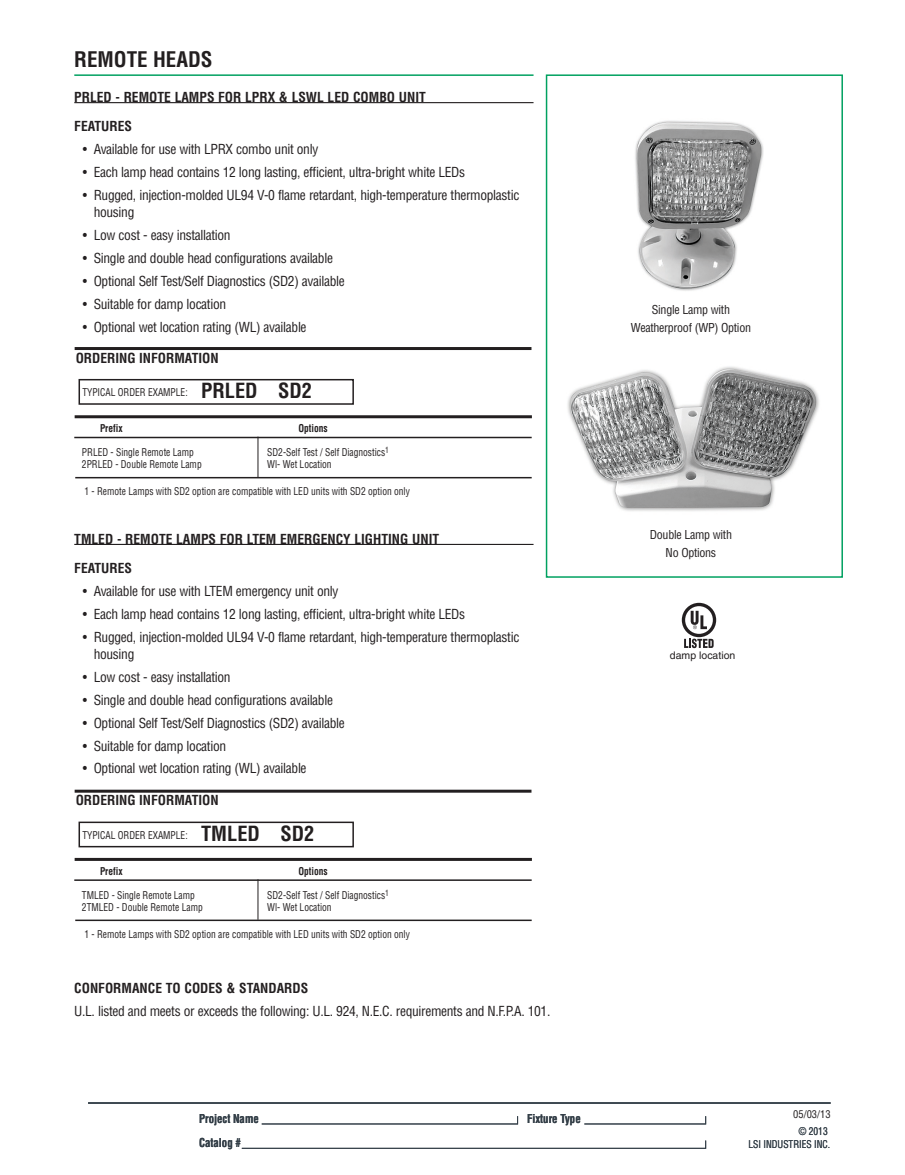
<style>
.page{position:relative;width:905px;height:1175px;background:#fff}
.page>*{position:absolute;margin:0;border:0;box-sizing:border-box;transform-origin:0 0}
.t1{font:700 condensed 21px "Helvetica";color:#231f20}
.t2{font:700 condensed 20.4px "Helvetica";color:#231f20}
.t3{font:condensed 13.5px/16.5px "Helvetica";letter-spacing:-.025em;color:#231f20;scale:.95 1}
.t4{font:700 condensed 13.5px "Helvetica";color:#231f20}
.t5{font:condensed 13.5px "Helvetica";letter-spacing:-.025em;color:#231f20}
.t6{font:condensed 12px/18.5px "Helvetica";letter-spacing:-.025em;color:#231f20;text-align:center}
.t7{font:700 condensed 12px "Helvetica";color:#343f48;scale:.9 1}
.t8{font:condensed 10.5px/12px "Helvetica";color:#231f20;scale:.9 1}
.t9{font:700 condensed 10.5px "Helvetica";color:#231f20;scale:.9 1}
.t10{font:condensed 10.5px/12.6px "Helvetica";color:#343f48;text-align:right;scale:.9 1}
.t11{font:10.5px "Helvetica";color:#231f20}
.t12{font:condensed 10.5px "Helvetica";color:#231f20}
</style>
<div class="page">
<hr style="left:88px;top:1102px;width:742px;height:1px;background:#343f48">
<svg style="left:261px;top:1116px;width:257px;height:8px"></svg>
<svg style="left:584px;top:1116px;width:122px;height:8px"></svg>
<svg style="left:241px;top:1140px;width:465px;height:9px"></svg>
<hr style="left:74px;top:74px;width:459px;height:2px;background:#00a160">
<div style="left:546px;top:74px;width:297px;height:504px;border:2px solid #00a160"></div>
<hr style="left:74px;top:102px;width:459px;height:1px;background:#231f20">
<hr style="left:74px;top:544px;width:459px;height:1px;background:#231f20">
<img style="left:567px;top:120px;width:252px;height:391px">
<div style="left:78px;top:379px;width:276px;height:26px;border:2px solid #231f20"></div>
<hr style="left:257px;top:436px;width:1px;height:41px;background:#231f20">
<hr style="left:74px;top:437px;width:457px;height:1px;background:#231f20">
<hr style="left:75px;top:477px;width:456px;height:1px;background:#231f20">
<hr style="left:75px;top:347px;width:456px;height:3px;background:#231f20">
<hr style="left:75px;top:415px;width:457px;height:3px;background:#231f20">
<div style="left:78px;top:821px;width:276px;height:26px;border:2px solid #231f20"></div>
<hr style="left:257px;top:879px;width:1px;height:40px;background:#231f20">
<hr style="left:74px;top:879px;width:457px;height:2px;background:#231f20">
<hr style="left:75px;top:919px;width:456px;height:2px;background:#231f20">
<hr style="left:75px;top:789px;width:456px;height:3px;background:#231f20">
<hr style="left:75px;top:858px;width:457px;height:3px;background:#231f20">
<svg style="left:681px;top:603px;width:35px;height:34px"></svg>
<div style="left:685px;top:606px;width:27px;height:28px;background:#fff;border-radius:50%"></div>
<svg style="left:690px;top:611px;width:17px;height:18px"></svg>
<svg style="left:684px;top:638px;width:29px;height:10px"></svg>
<h1 class="t1" style="left:74px;top:46px;width:140px">Remote heads</h1>
<p class="t4" style="left:74px;top:88px;width:67px">PRLED - REMOTE</p>
<p class="t4" style="left:175px;top:88px;width:252px">LAM PS FOR LPRX &amp; LSWL LED COM BO UNIT</p>
<p class="t4" style="left:74px;top:118px;width:59px">Features</p>
<p class="t3" style="left:83px;top:141px;width:249px">• Available for use with LPRX combo unit only</p>
<p class="t3" style="left:83px;top:164px;width:404px">• Each lamp head contains 12 long lasting, efficient, ultra-bright white LEDs</p>
<p class="t3" style="left:94px;top:187px;width:449px;text-indent:-11px">• Rugged, injection-molded UL94 V-0 flame retardant, high-temperature thermoplastic housing</p>
<p class="t3" style="left:83px;top:226px;width:157px">• Low cost - easy installation</p>
<p class="t3" style="left:83px;top:249px;width:265px">• Single and double head configurations available</p>
<p class="t3" style="left:83px;top:272px;width:277px">• Optional Self Test/Self Diagnostics (SD2) available</p>
<p class="t3" style="left:83px;top:295px;width:152px">• Suitable for damp location</p>
<p class="t3" style="left:83px;top:318px;width:237px">• Optional wet location rating (WL) available</p>
<p class="t4" style="left:76px;top:349px;width:144px">ORDERING INFORMATION</p>
<h2 class="t2" style="left:201px;top:378px;width:112px">PRLED SD2</h2>
<p class="t9" style="left:100px;top:422px;width:27px">Prefix</p>
<p class="t9" style="left:298px;top:422px;width:34px">Options</p>
<p class="t8" style="left:82px;top:446px;width:134px">PRLED - Single Remote Lamp<br>2PRLED - Double Remote Lamp</p>
<p class="t8" style="left:267px;top:446px;width:137px">SD2-Self Test / Self Diagnostics<sup>1<br></sup>Wl- Wet Location</p>
<p class="t8" style="left:85px;top:485px;width:363px">1 - Remote Lamps with SD2 option are compatible with LED units with SD2 option only</p>
<p class="t8" style="left:82px;top:386px;width:118px">TYPICAL ORDER EXAMPLE:</p>
<p class="t4" style="left:74px;top:530px;width:68px">tmLED - REMOTE</p>
<p class="t4" style="left:176px;top:530px;width:264px">LAMPS FOR Ltem emergency lighting UNIT</p>
<p class="t4" style="left:74px;top:559px;width:59px">Features</p>
<p class="t3" style="left:83px;top:583px;width:270px">• Available for use with LTEM emergency unit only</p>
<p class="t3" style="left:83px;top:606px;width:404px">• Each lamp head contains 12 long lasting, efficient, ultra-bright white LEDs</p>
<p class="t3" style="left:94px;top:629px;width:449px;text-indent:-11px">• Rugged, injection-molded UL94 V-0 flame retardant, high-temperature thermoplastic housing</p>
<p class="t3" style="left:83px;top:668px;width:157px">• Low cost - easy installation</p>
<p class="t3" style="left:83px;top:691px;width:265px">• Single and double head configurations available</p>
<p class="t3" style="left:83px;top:714px;width:277px">• Optional Self Test/Self Diagnostics (SD2) available</p>
<p class="t3" style="left:83px;top:737px;width:152px">• Suitable for damp location</p>
<p class="t3" style="left:83px;top:760px;width:237px">• Optional wet location rating (WL) available</p>
<p class="t4" style="left:76px;top:791px;width:144px">ORDERING INFORMATION</p>
<h2 class="t2" style="left:201px;top:821px;width:115px">TMLED SD2</h2>
<p class="t9" style="left:100px;top:864px;width:27px">Prefix</p>
<p class="t9" style="left:298px;top:864px;width:34px">Options</p>
<p class="t8" style="left:82px;top:889px;width:136px">TMLED - Single Remote Lamp<br>2TMLED - Double Remote Lamp</p>
<p class="t8" style="left:267px;top:888px;width:137px">SD2-Self Test / Self Diagnostics<sup>1<br></sup>Wl- Wet Location</p>
<p class="t8" style="left:85px;top:927px;width:363px">1 - Remote Lamps with SD2 option are compatible with LED units with SD2 option only</p>
<p class="t8" style="left:82px;top:829px;width:118px">TYPICAL ORDER EXAMPLE:</p>
<p class="t4" style="left:74px;top:979px;width:127px">CONFORMANCE TO CODES</p>
<p class="t4" style="left:226px;top:979px;width:75px">&amp; STANDARDS</p>
<p class="t5" style="left:74px;top:1002px;width:477px">U.L. listed and meets or exceeds the following: U.L. 924, N.E.C. requirements and N.F.P.A. 101.</p>
<p class="t7" style="left:199px;top:1111px;width:68px">Project Name</p>
<p class="t7" style="left:527px;top:1111px;width:61px">Fixture Type</p>
<p class="t7" style="left:199px;top:1135px;width:48px">Catalog #</p>
<p class="t6" style="left:631px;top:300px;width:122px">Single Lamp with<br>Weatherproof (WP) Option</p>
<p class="t6" style="left:650px;top:525px;width:84px">Double Lamp with<br>No Options</p>
<p class="t11" style="left:670px;top:649px;width:67px">damp location</p>
<p class="t12" style="left:793px;top:1107px;width:39px">05/03/13</p>
<p class="t10" style="left:748px;top:1125px;width:92px">© 2013<br>LSI INDUSTRIES INC.</p>
</div>
